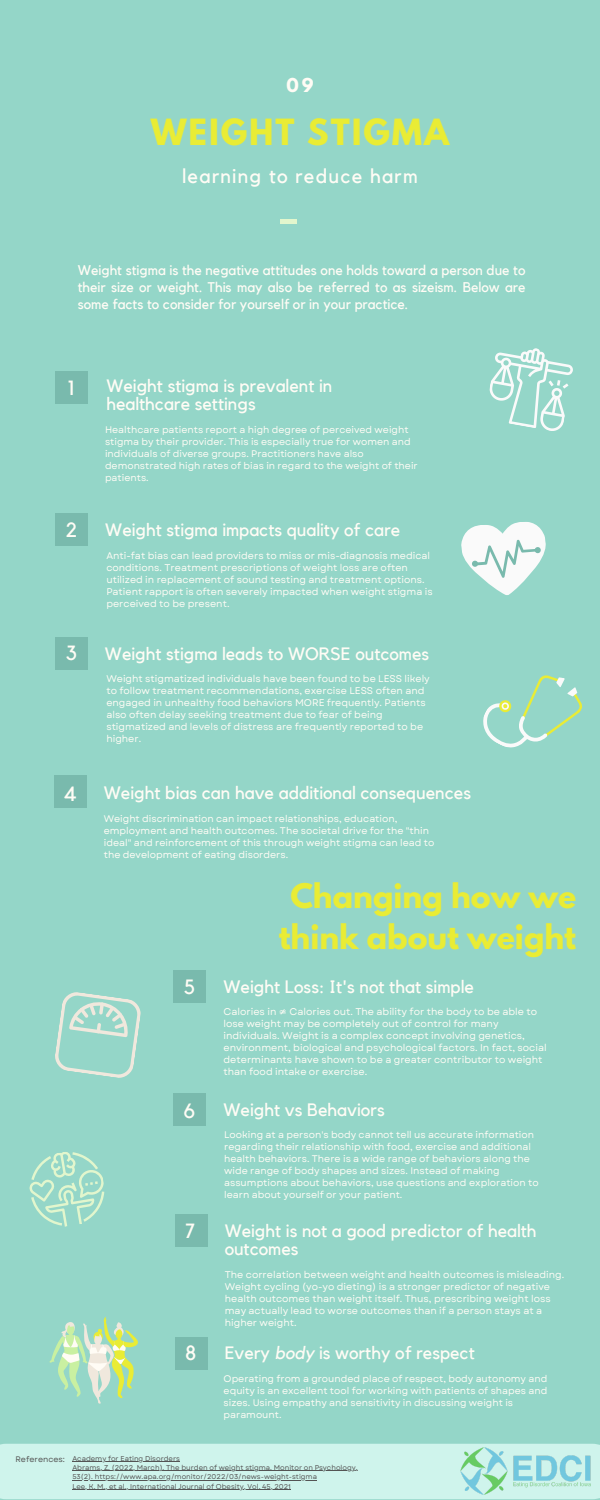
<style>
.page{position:relative;width:600px;height:1500px;background:#94d6c8}
.page>*{position:absolute;margin:0;border:0;box-sizing:border-box;transform-origin:0 0}
.t1{font:700 32px "League Spartan";letter-spacing:.06em;color:#e9ec35}
.t2{font:700 30px/41.2px "League Spartan";color:#e9ec35;text-align:center}
.t3{font:20.6px "Kollektif";color:#fffcf5}
.t4{font:20.5px "Kollektif";color:#fffcf5}
.t5{font:20px "Kollektif";letter-spacing:.06em;color:#fffcf5}
.t6{font:17.9px/18px "Kollektif";color:#fffcf5}
.t7{font:700 17px "League Spartan";color:#fffcf5}
.t8{font:14px/17.2px "Kollektif";color:#fffcf5;text-align:justify}
.t9{font:9.8px/12px "Garet";color:#fffcf5}
.t10{font:9.7px/12px "Garet";color:#fffcf5}
.t11{font:9.6px/12px "Garet";color:#fffcf5}
.t12{font:8px "Garet";color:#545454}
.t13{font:7px/9.3px "Garet";color:#545454}
.s1{font-family:"DejaVu Sans"}
.s2{font-style:italic}
</style>
<div class="page">
<div style="left:55px;top:371px;width:33px;height:33px;background:#79baad"></div>
<svg style="left:461px;top:522px;width:85px;height:73px"></svg>
<div style="left:55px;top:513px;width:33px;height:33px;background:#79baad"></div>
<div style="left:55px;top:637px;width:33px;height:33px;background:#79baad"></div>
<svg style="left:483px;top:675px;width:100px;height:73px"></svg>
<div style="left:54px;top:775px;width:33px;height:33px;background:#79baad"></div>
<div style="left:281px;top:219px;width:16px;height:5px;background:#e2f6cd"></div>
<div style="left:0;top:1444px;width:600px;height:55px;background:#cff4ec"></div>
<img style="left:460px;top:1447px;width:132px;height:48px">
<svg style="left:49px;top:1317px;width:89px;height:87px"></svg>
<svg style="left:489px;top:348px;width:84px;height:83px"></svg>
<svg style="left:29px;top:1152px;width:76px;height:75px"></svg>
<div style="left:173px;top:970px;width:33px;height:33px;background:#79baad"></div>
<div style="left:173px;top:1093px;width:33px;height:33px;background:#79baad"></div>
<div style="left:175px;top:1214px;width:33px;height:33px;background:#79baad"></div>
<div style="left:175px;top:1337px;width:33px;height:33px;background:#79baad"></div>
<svg style="left:55px;top:992px;width:86px;height:86px"></svg>
<hr style="left:72px;top:1461px;width:108px;height:1px;background:#545454">
<hr style="left:72px;top:1471px;width:286px;height:1px;background:#545454">
<hr style="left:72px;top:1480px;width:245px;height:1px;background:#545454">
<hr style="left:72px;top:1489px;width:58px;height:1px;background:#545454">
<hr style="left:130px;top:1489px;width:114px;height:1px;background:#545454">
<hr style="left:244px;top:1489px;width:47px;height:1px;background:#545454">
<h3 class="t7" style="left:287px;top:77px;width:28px">09</h3>
<h1 class="t1" style="left:151px;top:116px;width:300px">WEIGHT STIGMA</h1>
<h3 class="t5" style="left:182px;top:167px;width:237px">learning to reduce harm</h3>
<h3 class="t8" style="left:78px;top:262px;width:449px">Weight stigma is the negative attitudes one holds toward a person due to their size or weight. This may also be referred to as sizeism. Below are some facts to consider for yourself or in your practice.</h3>
<h3 class="t4" style="left:68px;top:379px;width:8px">1</h3>
<h3 class="t6" style="left:106px;top:378px;width:228px">Weight stigma is prevalent in healthcare settings</h3>
<p class="t11" style="left:105px;top:423px;width:314px">Healthcare patients report a high degree of perceived weight stigma by their provider. This is especially true for women and individuals of diverse groups. Practitioners have also demonstrated high rates of bias in regard to the weight of their patients.</p>
<h3 class="t4" style="left:66px;top:520px;width:13px">2</h3>
<h3 class="t6" style="left:105px;top:521px;width:297px">Weight stigma impacts quality of care</h3>
<p class="t10" style="left:106px;top:549px;width:328px">Anti-fat bias can lead providers to miss or mis-diagnosis medical conditions. Treatment prescriptions of weight loss are often utilized in replacement of sound testing and treatment options.<br>Patient rapport is often severely impacted when weight stigma is perceived to be present.</p>
<h3 class="t4" style="left:66px;top:644px;width:13px">3</h3>
<h3 class="t6" style="left:105px;top:645px;width:326px">Weight stigma leads to WORSE outcomes</h3>
<p class="t10" style="left:106px;top:673px;width:325px">Weight stigmatized individuals have been found to be LESS likely to follow treatment recommendations, exercise LESS often and engaged in unhealthy food behaviors MORE frequently. Patients also often delay seeking treatment due to fear of being stigmatized and levels of distress are frequently reported to be higher.</p>
<h3 class="t3" style="left:63px;top:784px;width:15px">4</h3>
<h3 class="t6" style="left:104px;top:784px;width:369px">Weight bias can have additional consequences</h3>
<p class="t11" style="left:104px;top:813px;width:332px">Weight discrimination can impact relationships, education, employment and health outcomes. The societal drive for the "thin ideal" and reinforcement of this through weight stigma can lead to the development of eating disorders.</p>
<h2 class="t2" style="left:279px;top:879px;width:299px">Changing how we think about weight</h2>
<h3 class="t3" style="left:184px;top:977px;width:13px">5</h3>
<h3 class="t6" style="left:223px;top:978px;width:252px">Weight Loss: It's not that simple</h3>
<p class="t9" style="left:224px;top:1006px;width:325px">Calories in <span class="s1">≄</span> Calories out. The ability for the body to be able to lose weight may be completely out of control for many individuals. Weight is a complex concept involving genetics, environment, biological and psychological factors. In fact, social determinants have shown to be a greater contributor to weight than food intake or exercise.</p>
<h3 class="t6" style="left:223px;top:1101px;width:163px">Weight vs Behaviors</h3>
<p class="t11" style="left:224px;top:1129px;width:316px">Looking at a person's body cannot tell us accurate information regarding their relationship with food, exercise and additional health behaviors. There is a wide range of behaviors along the wide range of body shapes and sizes. Instead of making assumptions about behaviors, use questions and exploration to learn about yourself or your patient.</p>
<h3 class="t6" style="left:225px;top:1223px;width:313px">Weight is not a good predictor of health outcomes</h3>
<p class="t10" style="left:225px;top:1269px;width:341px">The correlation between weight and health outcomes is misleading.<br>Weight cycling (yo-yo dieting) is a stronger predictor of negative health outcomes than weight itself. Thus, prescribing weight loss may actually lead to worse outcomes than if a person stays at a higher weight.</p>
<h3 class="t6" style="left:225px;top:1345px;width:252px">Every <span class="s2">body</span> is worthy of respect</h3>
<p class="t11" style="left:224px;top:1373px;width:325px">Operating from a grounded place of respect, body autonomy and equity is an excellent tool for working with patients of shapes and sizes. Using empathy and sensitivity in discussing weight is paramount.</p>
<h3 class="t3" style="left:183px;top:1101px;width:13px">6</h3>
<h3 class="t4" style="left:186px;top:1221px;width:11px">7</h3>
<h3 class="t4" style="left:185px;top:1343px;width:12px">8</h3>
<p class="t12" style="left:16px;top:1453px;width:51px">References:</p>
<p class="t13" style="left:72px;top:1454px;width:287px">Academy for Eating Disorders<br>Abrams, Z. (2022, March). The burden of weight stigma. Monitor on Psychology, 53(2). https://www.apa.org/monitor/2022/03/news-weight-stigma<br>Lee, K. M., et al., International Journal of Obesity, Vol. 45, 2021</p>
</div>
